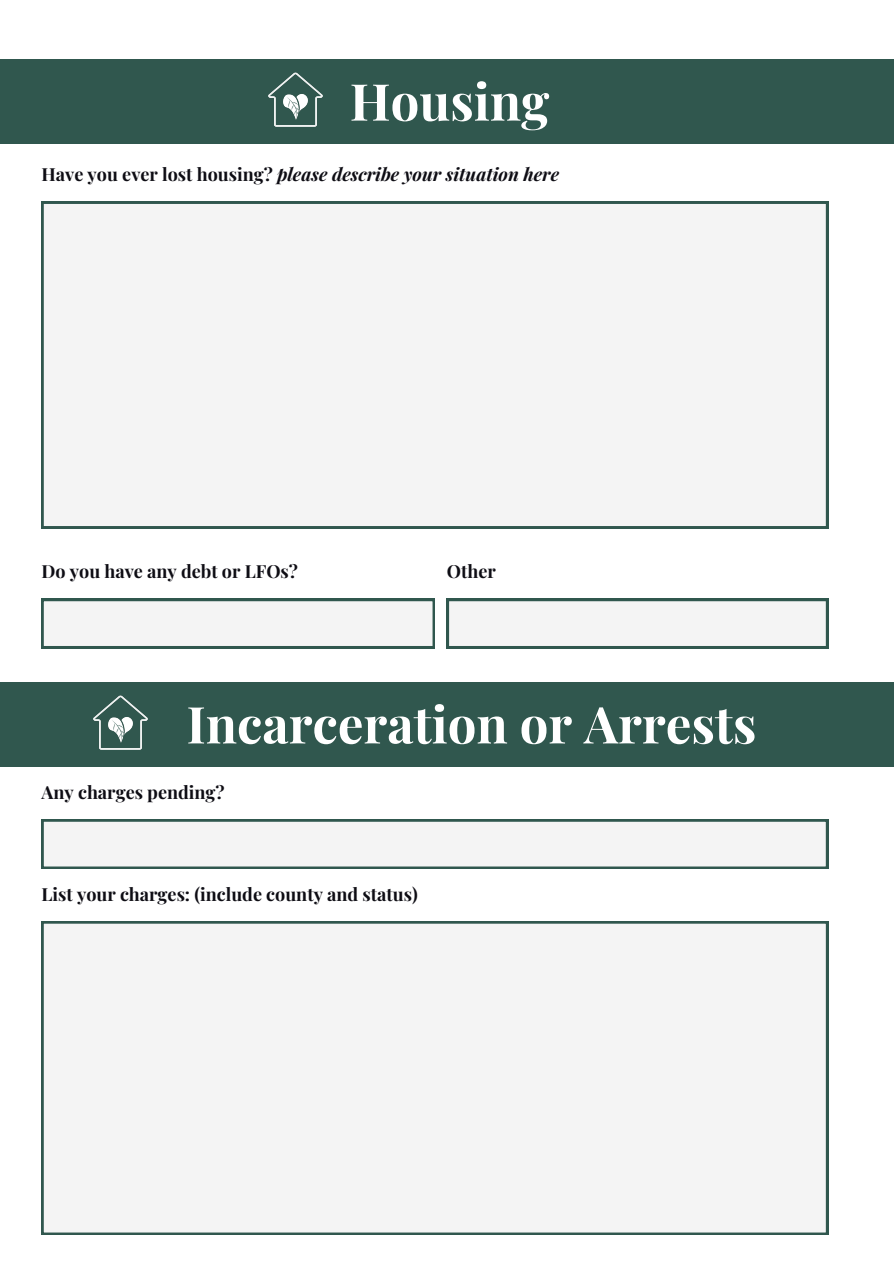
<style>
.page{position:relative;width:894px;height:1264px;background:#fff}
.page>*{position:absolute;margin:0;border:0;box-sizing:border-box;transform-origin:0 0}
.t1{font:700 51px "Playfair Display";color:#fff}
.t2{font:700 18px "Playfair Display";color:#0e0d14}
.t3{font:italic 700 18px "Playfair Display";color:#0e0d14}
.s1{font-style:normal}
</style>
<div class="page">
<div style="left:0;top:59px;width:893px;height:85px;background:#30574e"></div>
<img style="left:268px;top:72px;width:55px;height:55px">
<div style="left:42px;top:202px;width:785px;height:326px;background:#f4f4f4"></div>
<svg style="left:42px;top:599px;width:392px;height:49px"></svg>
<svg style="left:446px;top:599px;width:381px;height:49px"></svg>
<div style="left:0;top:682px;width:893px;height:84px;background:#30574e"></div>
<img style="left:93px;top:695px;width:55px;height:55px">
<svg style="left:42px;top:819px;width:785px;height:49px"></svg>
<div style="left:42px;top:921px;width:785px;height:313px;background:#f4f4f4"></div>
<h1 class="t1" style="left:349px;top:65px;width:201px">Housing</h1>
<p class="t3" style="left:41px;top:161px;width:519px"><span class="s1">Have you ever lost housing?</span> please describe your situation here</p>
<p class="t2" style="left:41px;top:559px;width:258px">Do you have any debt or LFOs?</p>
<p class="t2" style="left:446px;top:559px;width:50px">Other</p>
<h1 class="t1" style="left:186px;top:688px;width:571px">Incarceration or Arrests</h1>
<p class="t2" style="left:41px;top:779px;width:185px">Any charges pending?</p>
<p class="t2" style="left:41px;top:881px;width:377px">List your charges: (include county and status)</p>
</div>
